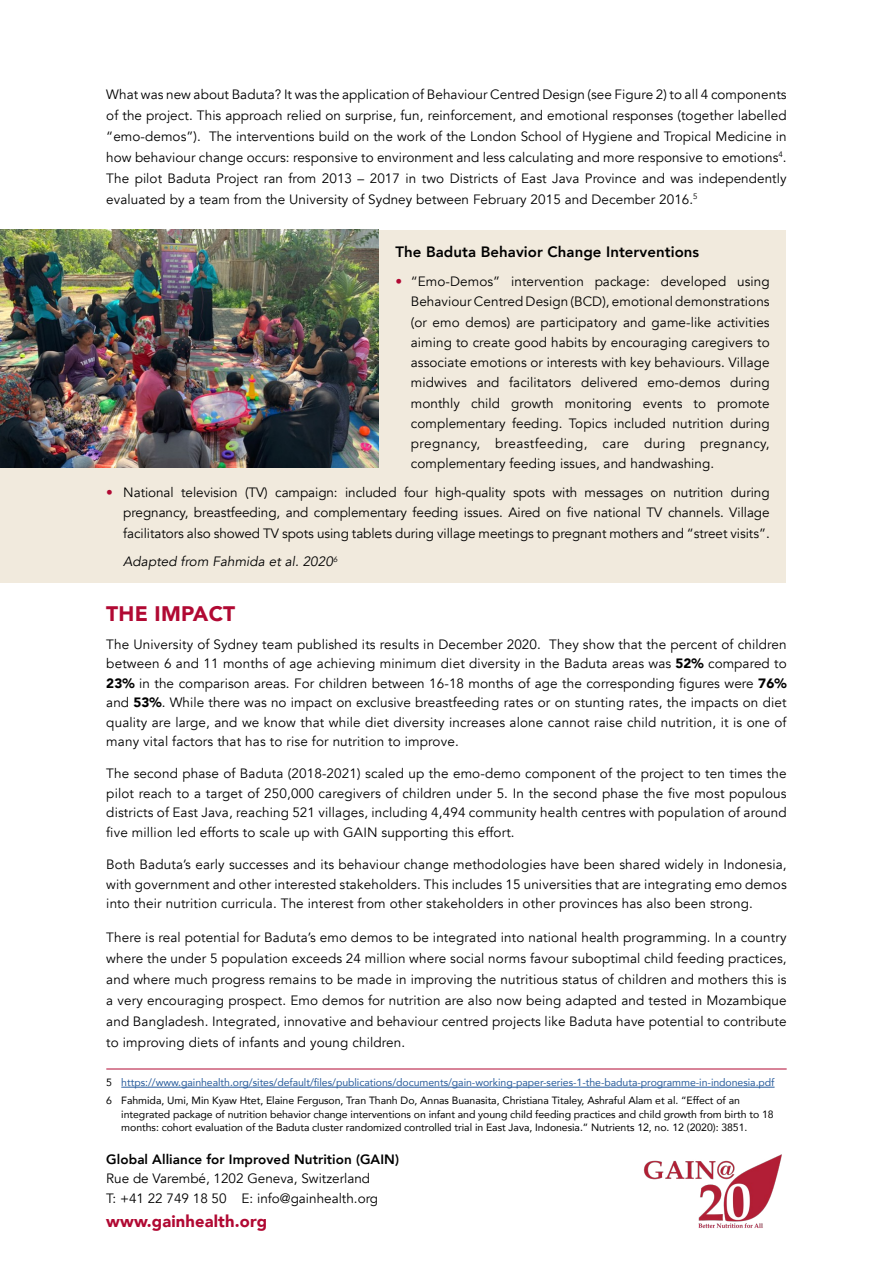
<style>
.page{position:relative;width:893px;height:1263px;background:#fff}
.page>*{position:absolute;margin:0;border:0;box-sizing:border-box;transform-origin:0 0}
.t1{font:900 21px "Avenir";letter-spacing:.01em;color:#b10933}
.t2{font:900 16.5px "Avenir";letter-spacing:.01em;color:#b10933}
.t3{font:800 15px "Avenir";letter-spacing:.005em;color:#000}
.t4{font:13.5px/19.5px "Avenir";letter-spacing:.005em;color:#000;text-align:justify}
.t5{font:800 13.5px "Avenir";letter-spacing:.005em;color:#000}
.t6{font:italic 13.5px "Avenir";letter-spacing:.005em;color:#000}
.t7{font:10.5px/17.7px "Avenir";letter-spacing:-.005em;color:#275b9b}
.t8{font:10.5px/13.5px "Avenir";letter-spacing:-.005em;color:#000}
.s1{color:#b10933}
.s2{font-weight:900}
.s3{color:#000}
</style>
<div class="page">
<div style="left:1px;top:230px;width:785px;height:353px;background:#f1eadd"></div>
<hr style="left:106px;top:1068px;width:681px;height:1px;background:#b10933">
<hr style="left:121px;top:1087px;width:654px;height:1px;background:#275b9b">
<img style="left:0;top:230px;width:378px;height:238px">
<img style="left:643px;top:1154px;width:139px;height:74px">
<p class="t4" style="left:106px;top:84px;width:682px;line-height:21px">What was new about Baduta? It was the application of Behaviour Centred Design (see Figure 2) to all 4 components of the project. This approach relied on surprise, fun, reinforcement, and emotional responses (together labelled “emo-demos”). The interventions build on the work of the London School of Hygiene and Tropical Medicine in how behaviour change occurs: responsive to environment and less calculating and more responsive to emotions<sup>4</sup>.<br>The pilot Baduta Project ran from 2013 – 2017 in two Districts of East Java Province and was independently evaluated by a team from the University of Sydney between February 2015 and December 2016.<sup>5</sup></p>
<p class="t3" style="left:395px;top:240px;width:305px">The Baduta Behavior Change Interventions</p>
<p class="t4" style="left:411px;top:272px;width:360px;line-height:20.2px;text-indent:-15px"><span class="s1">•</span> “Emo-Demos” intervention package: developed using Behaviour Centred Design (BCD), emotional demonstrations (or emo demos) are participatory and game-like activities aiming to create good habits by encouraging caregivers to associate emotions or interests with key behaviours. Village midwives and facilitators delivered emo-demos during monthly child growth monitoring events to promote complementary feeding. Topics included nutrition during pregnancy, breastfeeding, care during pregnancy, complementary feeding issues, and handwashing.</p>
<p class="t4" style="left:123px;top:483px;width:648px;line-height:20.2px;text-indent:-17px"><span class="s1">•</span> National television (TV) campaign: included four high-quality spots with messages on nutrition during pregnancy, breastfeeding, and complementary feeding issues. Aired on five national TV channels. Village facilitators also showed TV spots using tablets during village meetings to pregnant mothers and “street visits”.</p>
<p class="t6" style="left:123px;top:554px;width:216px">Adapted from Fahmida et al. 2020<sup>6</sup></p>
<h1 class="t1" style="left:106px;top:595px;width:131px">THE IMPACT</h1>
<p class="t4" style="left:106px;top:634px;width:682px">The University of Sydney team published its results in December 2020. They show that the percent of children between 6 and 11 months of age achieving minimum diet diversity in the Baduta areas was <span class="s2">52%</span> compared to <span class="s2">23%</span> in the comparison areas. For children between 16-18 months of age the corresponding figures were <span class="s2">76% </span>and <span class="s2">53%</span>. While there was no impact on exclusive breastfeeding rates or on stunting rates, the impacts on diet quality are large, and we know that while diet diversity increases alone cannot raise child nutrition, it is one of many vital factors that has to rise for nutrition to improve.</p>
<p class="t4" style="left:106px;top:764px;width:682px">The second phase of Baduta (2018-2021) scaled up the emo-demo component of the project to ten times the pilot reach to a target of 250,000 caregivers of children under 5. In the second phase the five most populous districts of East Java, reaching 521 villages, including 4,494 community health centres with population of around five million led efforts to scale up with GAIN supporting this effort.</p>
<p class="t4" style="left:106px;top:855px;width:682px">Both Baduta’s early successes and its behaviour change methodologies have been shared widely in Indonesia, with government and other interested stakeholders. This includes 15 universities that are integrating emo demos into their nutrition curricula. The interest from other stakeholders in other provinces has also been strong.</p>
<p class="t4" style="left:106px;top:927px;width:682px;line-height:21px">There is real potential for Baduta’s emo demos to be integrated into national health programming. In a country where the under 5 population exceeds 24 million where social norms favour suboptimal child feeding practices, and where much progress remains to be made in improving the nutritious status of children and mothers this is a very encouraging prospect. Emo demos for nutrition are also now being adapted and tested in Mozambique and Bangladesh. Integrated, innovative and behaviour centred projects like Baduta have potential to contribute to improving diets of infants and young children.</p>
<p class="t7" style="left:106px;top:1073px;width:670px"><span class="s3">5</span> https://www.gainhealth.org/sites/default/files/publications/documents/gain-working-paper-series-1-the-baduta-programme-in-indonesia.pdf<br><span class="s3">6 Fahmida, Umi, Min Kyaw Htet, Elaine Ferguson, Tran Thanh Do, Annas Buanasita, Christiana Titaley, Ashraful Alam et al. “Effect of an</span></p>
<p class="t8" style="left:121px;top:1107px;width:654px">integrated package of nutrition behavior change interventions on infant and young child feeding practices and child growth from birth to 18 months: cohort evaluation of the Baduta cluster randomized controlled trial in East Java, Indonesia.” Nutrients 12, no. 12 (2020): 3851.</p>
<p class="t5" style="left:106px;top:1148px;width:294px">Global Alliance for Improved Nutrition (GAIN)</p>
<p class="t4" style="left:106px;top:1169px;width:273px">Rue de Varembé, 1202 Geneva, Switzerland<br>T: +41 22 749 18 50 E: info@gainhealth.org</p>
<p class="t2" style="left:106px;top:1207px;width:162px">www.gainhealth.org</p>
</div>
